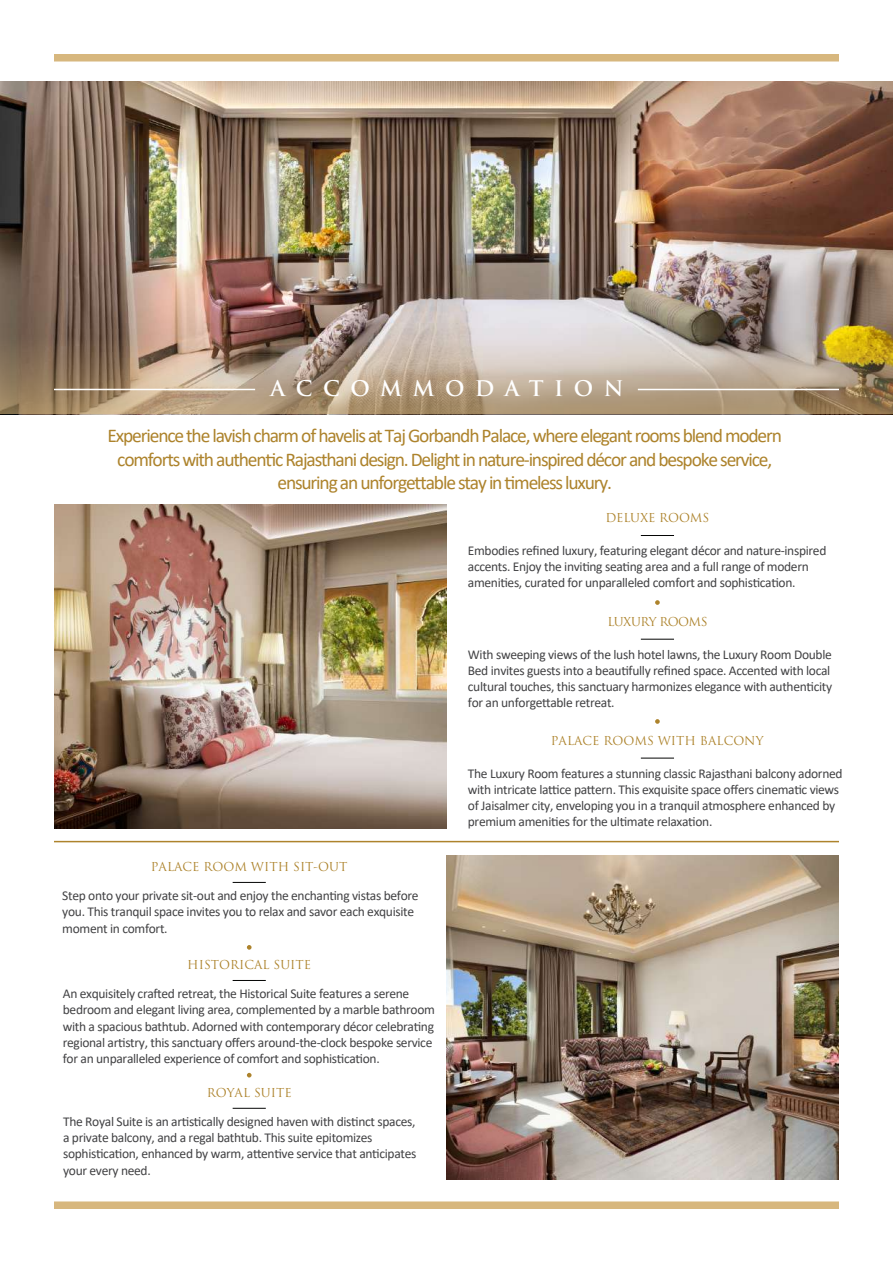
<style>
.page{position:relative;width:893px;height:1263px;background:#fff}
.page>*{position:absolute;margin:0;border:0;box-sizing:border-box;transform-origin:0 0}
.t1{font:700 21px "Trajan Pro";letter-spacing:.5em;color:#fff}
.t2{font:19.5px/23.4px "Calibri";letter-spacing:-.06em;color:#ad832c;text-align:center}
.t3{font:13.5px/16.2px "Calibri";letter-spacing:-.025em;color:#424244}
.t4{font:12px "Trajan Pro";color:#ad832c}
.t5{font:12px "Trajan Pro";letter-spacing:-.02em;color:#ad832c}
.t6{font:12px "Trajan Pro";letter-spacing:-.05em;color:#ad832c}
</style>
<div class="page">
<div style="left:54px;top:54px;width:785px;height:8px;background:#d7b77e"></div>
<div style="left:54px;top:1201px;width:785px;height:8px;background:#d7b77e"></div>
<img style="left:0;top:81px;width:893px;height:248px">
<img style="left:0;top:329px;width:893px;height:85px">
<hr style="left:638px;top:389px;width:201px;height:1px;background:#fff">
<hr style="left:54px;top:389px;width:201px;height:1px;background:#fff">
<hr style="left:54px;top:841px;width:785px;height:1px;background:#ad832c">
<img style="left:54px;top:504px;width:392px;height:324px">
<img style="left:446px;top:855px;width:393px;height:324px">
<hr style="left:641px;top:535px;width:33px;height:1px;background:#040504">
<hr style="left:641px;top:639px;width:33px;height:1px;background:#040504">
<hr style="left:641px;top:758px;width:33px;height:1px;background:#040504">
<svg style="left:655px;top:719px;width:5px;height:5px"></svg>
<svg style="left:655px;top:600px;width:5px;height:5px"></svg>
<hr style="left:233px;top:882px;width:33px;height:1px;background:#040504">
<hr style="left:233px;top:980px;width:33px;height:1px;background:#040504">
<hr style="left:233px;top:1108px;width:33px;height:1px;background:#040504">
<svg style="left:247px;top:1073px;width:5px;height:4px"></svg>
<svg style="left:247px;top:945px;width:5px;height:5px"></svg>
<h1 class="t1" style="left:271px;top:376px;width:355px">ACCOMMODATION</h1>
<p class="t2" style="left:108px;top:424px;width:676px">Experience the lavish charm of havelis at Taj Gorbandh Palace, where elegant rooms blend modern comforts with authentic Rajasthani design. Delight in nature-inspired décor and bespoke service, ensuring an unforgettable stay in timeless luxury.</p>
<p class="t5" style="left:605px;top:510px;width:105px">DELUXE ROOMS</p>
<p class="t3" style="left:468px;top:542px;width:360px">Embodies refined luxury, featuring elegant décor and nature-inspired accents. Enjoy the inviting seating area and a full range of modern amenities, curated for unparalleled comfort and sophistication.</p>
<p class="t6" style="left:607px;top:614px;width:102px">LUXURY ROOMS</p>
<p class="t3" style="left:468px;top:646px;width:366px">With sweeping views of the lush hotel lawns, the Luxury Room Double Bed invites guests into a beautifully refined space. Accented with local cultural touches, this sanctuary harmonizes elegance with authenticity for an unforgettable retreat.</p>
<p class="t4" style="left:551px;top:733px;width:214px">PALACE ROOMS WITH BALCONY</p>
<p class="t4" style="left:151px;top:859px;width:198px">PALACE ROOM WITH SIT-OUT</p>
<p class="t3" style="left:62px;top:887px;width:358px">Step onto your private sit-out and enjoy the enchanting vistas before you. This tranquil space invites you to relax and savor each exquisite moment in comfort.</p>
<p class="t4" style="left:187px;top:957px;width:125px">HISTORICAL SUITE</p>
<p class="t3" style="left:63px;top:985px;width:374px">An exquisitely crafted retreat, the Historical Suite features a serene bedroom and elegant living area, complemented by a marble bathroom with a spacious bathtub. Adorned with contemporary décor celebrating regional artistry, this sanctuary offers around-the-clock bespoke service for an unparalleled experience of comfort and sophistication.</p>
<p class="t4" style="left:207px;top:1085px;width:86px">ROYAL SUITE</p>
<p class="t3" style="left:63px;top:1113px;width:355px">The Royal Suite is an artistically designed haven with distinct spaces, a private balcony, and a regal bathtub. This suite epitomizes sophistication, enhanced by warm, attentive service that anticipates your every need.</p>
<p class="t3" style="left:468px;top:765px;width:376px">The Luxury Room features a stunning classic Rajasthani balcony adorned with intricate lattice pattern. This exquisite space offers cinematic views of Jaisalmer city, enveloping you in a tranquil atmosphere enhanced by premium amenities for the ultimate relaxation.</p>
</div>
